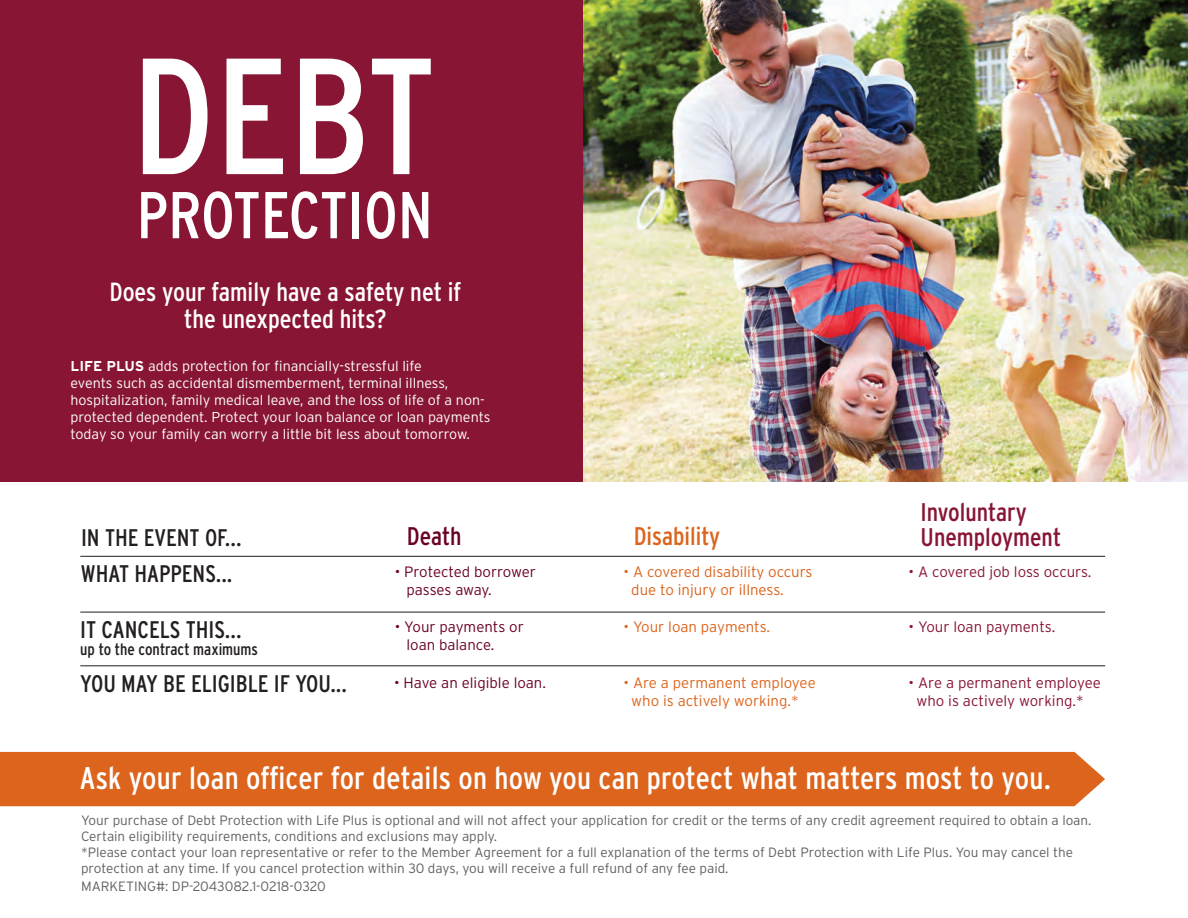
<style>
.page{position:relative;width:1188px;height:918px;background:#fff}
.page>*{position:absolute;margin:0;border:0;box-sizing:border-box;transform-origin:0 0}
.t1{font:condensed 165px "Interstate";color:#fff}
.t2{font:condensed 66px "Interstate";color:#fff}
.t3{font:condensed 31.5px "Interstate";letter-spacing:.005em;color:#fff}
.t4{font:condensed 26.25px/27px "Interstate";color:#fff;text-align:center}
.t5{font:condensed 25.5px "Interstate";color:#881534}
.t6{font:condensed 25.5px "Interstate";color:#dc641c}
.t7{font:condensed 25.5px "Interstate";color:#6a0323}
.t8{font:condensed 24px "Interstate";color:#231f20}
.t9{font:condensed 16.5px "Interstate";color:#231f20}
.t10{font:300 15px "Interstate";color:#dc641c}
.t11{font:300 15px "Interstate";color:#881534}
.t12{font:300 15px "Interstate";color:#6a0323}
.t13{font:300 14.25px/17.1px "Interstate";color:#fff}
.t14{font:300 13.5px/16.2px "Interstate";color:#5f6062}
.s1{font-weight:700}
</style>
<div class="page">
<img style="left:582px;top:0;width:606px;height:482px">
<div style="left:0;top:0;width:582px;height:482px;background:#881534"></div>
<hr style="left:80px;top:556px;width:1025px;height:1px;background:#231f20">
<hr style="left:80px;top:665px;width:1025px;height:1px;background:#231f20">
<hr style="left:80px;top:612px;width:1025px;height:1px;background:#231f20">
<div style="left:0;top:752px;width:1105px;height:54px;background:#dc641c"></div>
<h1 class="t1" style="left:131px;top:24px;width:306px">DEBT</h1>
<h1 class="t2" style="left:137px;top:178px;width:298px">PROTECTION</h1>
<p class="t4" style="left:109px;top:278px;width:353px">Does you family have a safety net if the unexpected hits?</p>
<p class="t13" style="left:70px;top:357px;width:422px"><span class="s1">LIFE PLUS</span> adds protection for fnancially-stressful life<br>events such as accidental dismemberment, terminal illness, hospitalization, family medical leave, and the loss of life of a non&shy;protected dependent. Protect your loan balance or loan payments today so your family can worry a little bit less about tomorrow.</p>
<p class="t5" style="left:921px;top:498px;width:108px">Involunta y</p>
<p class="t8" style="left:81px;top:525px;width:162px">IN THE EVENT OF...</p>
<p class="t7" style="left:407px;top:522px;width:56px">Death</p>
<p class="t6" style="left:634px;top:522px;width:88px">Disability</p>
<p class="t5" style="left:921px;top:523px;width:142px">Unemployment</p>
<p class="t8" style="left:81px;top:560px;width:153px">WHAT HAPPENS...</p>
<p class="t12" style="left:395px;top:563px;width:143px">• Protected borrower</p>
<p class="t10" style="left:623px;top:563px;width:191px">• A covered disability occurs</p>
<p class="t11" style="left:909px;top:563px;width:184px">• A covered job loss occurs.</p>
<p class="t12" style="left:407px;top:581px;width:87px">passes away.</p>
<p class="t10" style="left:631px;top:581px;width:154px">due to injury or illness.</p>
<p class="t12" style="left:395px;top:619px;width:131px">• Your payments or</p>
<p class="t10" style="left:623px;top:619px;width:148px">• Your loan payments.</p>
<p class="t11" style="left:909px;top:619px;width:148px">• Your loan payments.</p>
<p class="t8" style="left:80px;top:616px;width:163px">IT CANCELS THIS...</p>
<p class="t12" style="left:407px;top:637px;width:89px">loan balance.</p>
<p class="t9" style="left:80px;top:640px;width:179px">up to the cont act maximums</p>
<p class="t8" style="left:80px;top:670px;width:268px">YOU MAY BE ELIGIBLE IF YOU...</p>
<p class="t12" style="left:394px;top:674px;width:154px">• Have an eli ible loan.</p>
<p class="t10" style="left:623px;top:674px;width:194px">• Are a permanent employee</p>
<p class="t11" style="left:909px;top:674px;width:194px">• Are a permanent employee</p>
<p class="t10" style="left:631px;top:692px;width:169px">who is actively workin .*</p>
<p class="t11" style="left:916px;top:692px;width:169px">who is actively workin .*</p>
<p class="t3" style="left:80px;top:761px;width:973px">Ask you loan offce fo details on how you can p otect what matte s most to you.</p>
<p class="t14" style="left:81px;top:812px;width:1012px">Your purchase of Debt Protection with Life Plus is optional and will not affect your application for credit or the terms of any credit agreement required to obtain a loan.<br>Certain eligibility requirements, conditions and exclusions may apply.<br>*Please contact your loan representative or refer to the Member Agreement for a full explanation of the terms of Debt Protection with Life Plus. You may cancel the protection at any time. If you cancel protection within 30 days, you will receive a full refund of any fee paid.</p>
<p class="t14" style="left:81px;top:878px;width:246px">MARKETING#: DP-2043082.1-0218-0320</p>
</div>
